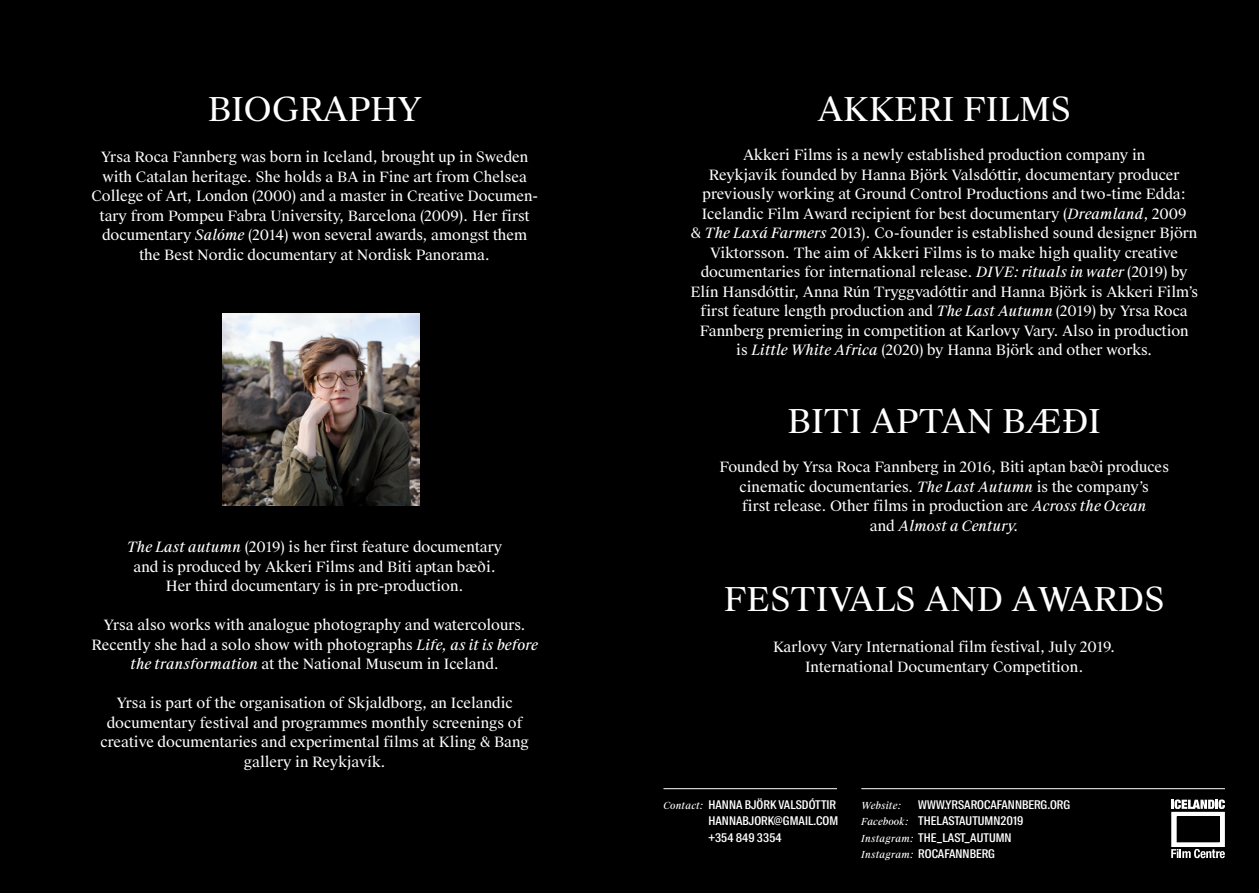
<style>
.page{position:relative;width:1259px;height:893px;background:#fff}
.page>*{position:absolute;margin:0;border:0;box-sizing:border-box;transform-origin:0 0}
.t1{font:33px "Suisse Works";color:#fff}
.t2{font:14.25px/19.5px "Suisse Works";color:#fff;text-align:center}
.t3{font:500 12px/16.5px "Suisse Intl Condensed";color:#fff}
.t4{font:italic 9.75px "Suisse Works";color:#fff}
.s1{font-style:italic}
.s2{font-family:"Suisse Works";font-weight:400;font-style:italic;font-size:9.75px}
</style>
<div class="page">
<div style="left:629px;top:0;width:630px;height:893px;background:#000"></div>
<div style="left:0;top:0;width:629px;height:893px;background:#000"></div>
<img style="left:222px;top:313px;width:198px;height:193px">
<hr style="left:663px;top:788px;width:174px;height:1px;background:#fff">
<hr style="left:861px;top:788px;width:364px;height:1px;background:#fff">
<svg style="left:1171px;top:799px;width:54px;height:59px"></svg>
<div style="left:1176px;top:816px;width:43px;height:26px;background:#000"></div>
<h1 class="t1" style="left:208px;top:89px;width:216px">BIOGRAPHY</h1>
<p class="t2" style="left:91px;top:148px;width:448px">Yrsa Roca Fannberg was born in Iceland, brought up in Sweden with Catalan heritage. She holds a BA in Fine art from Chelsea College of Art, London (2000) and a master in Creative Documen&shy;tary from Pompeu Fabra University, Barcelona (2009). Her first documentary <span class="s1">Salóme</span> (2014) won several awards, amongst them the Best Nordic documentary at Nordisk Panorama.</p>
<p class="t2" style="left:127px;top:538px;width:376px"><span class="s1">The Last autumn</span> (2019) is her first feature documentary and is produced by Akkeri Films and Biti aptan bæði.<br>Her third documentary is in pre-production.</p>
<p class="t2" style="left:91px;top:616px;width:448px">Yrsa also works with analogue photography and watercolours.<br>Recently she had a solo show with photographs <span class="s1">Life, as it is before the transformation</span> at the National Museum in Iceland.</p>
<p class="t2" style="left:100px;top:694px;width:430px">Yrsa is part of the organisation of Skjaldborg, an Icelandic documentary festival and programmes monthly screenings of creative documentaries and experimental films at Kling &amp; Bang gallery in Reykjavík.</p>
<h1 class="t1" style="left:817px;top:89px;width:255px">AKKERI FILMS</h1>
<p class="t2" style="left:690px;top:146px;width:509px">Akkeri Films is a newly established production company in<br>Reykjavík founded by Hanna Björk Valsdóttir, documentary producer previously working at Ground Control Productions and two-time Edda:<br>Icelandic Film Award recipient for best documentary (<span class="s1">Dreamland</span>, 2009<br>&amp; <span class="s1">The Laxá Farmers</span> 2013). Co-founder is established sound designer Björn Viktorsson. The aim of Akkeri Films is to make high quality creative documentaries for international release. <span class="s1">DIVE: rituals in water</span> (2019) by Elín Hansdóttir, Anna Rún Tryggvadóttir and Hanna Björk is Akkeri Film’s first feature length production and <span class="s1">The Last Autumn</span> (2019) by Yrsa Roca Fannberg premiering in competition at Karlovy Vary. Also in production<br>is <span class="s1">Little White Africa</span> (2020) by Hanna Björk and other works.</p>
<h1 class="t1" style="left:787px;top:401px;width:315px">BITI APTAN BÆÐI</h1>
<p class="t2" style="left:719px;top:458px;width:451px">Founded by Yrsa Roca Fannberg in 2016, Biti aptan bæði produces cinematic documentaries. <span class="s1">The Last Autumn</span> is the company’s<br>first release. Other films in production are <span class="s1">Across the Ocean<br></span>and <span class="s1">Almost a Century.</span></p>
<h1 class="t1" style="left:724px;top:579px;width:442px">FESTIVALS AND AWARDS</h1>
<p class="t2" style="left:773px;top:638px;width:344px">Karlovy Vary International film festival, July 2019.<br>International Documentary Competition.</p>
<p class="t3" style="left:708px;top:796px;width:131px;text-indent:-45px"><span class="s2">Contact:</span> HANNA BJÖRK VALSDÓTTIR<br>HANNABJORK@GMAIL.COM +354 849 3354</p>
<p class="t4" style="left:861px;top:799px;width:41px">Website:</p>
<p class="t3" style="left:861px;top:796px;width:210px;text-indent:57px">WWW.YRSAROCAFANNBERG.ORG<br><span class="s2">Facebook:</span> THELASTAUTUMN2019<br><span class="s2">Instagram:</span> THE_LAST_AUTUMN<br><span class="s2">Instagram:</span> ROCAFANNBERG</p>
</div>
